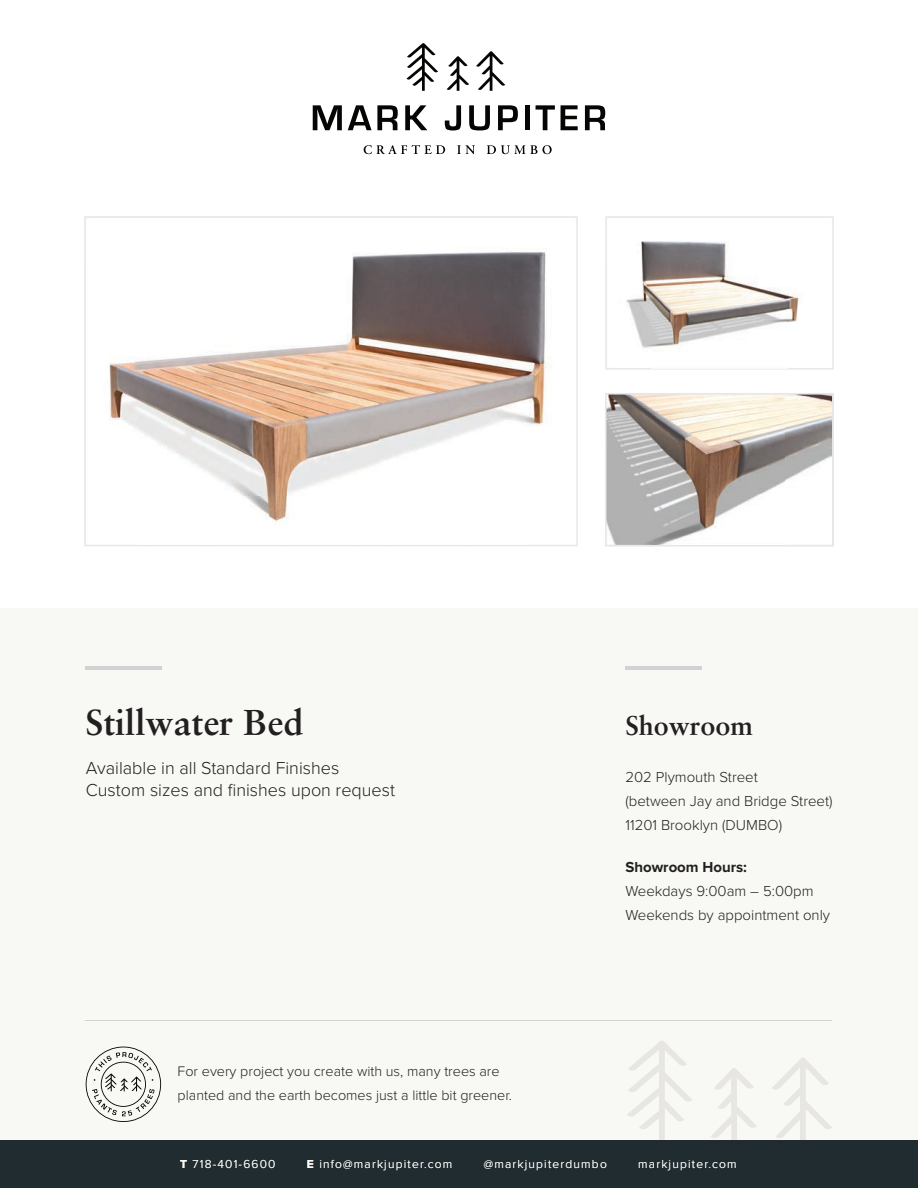
<style>
.page{position:relative;width:918px;height:1188px;background:#fff}
.page>*{position:absolute;margin:0;border:0;box-sizing:border-box;transform-origin:0 0}
.t1{font:700 36px "Sabon LT Pro";color:#231f20}
.t2{font:700 27px "Sabon LT Pro";color:#231f20}
.t3{font:300 18px/21.5px "Proxima Nova";color:#231f20}
.t4{font:300 15px/24px "Proxima Nova";color:#231f20}
.t5{font:700 15px "Proxima Nova";color:#231f20}
.t6{font:300 14.4px/24px "Proxima Nova";color:#231f20}
.t7{font:300 12px "Proxima Nova";letter-spacing:.1em;color:#f8f8f5}
.s1{font-weight:700}
</style>
<div class="page">
<div style="left:0;top:608px;width:918px;height:536px;background:#f8f8f5"></div>
<div style="left:0;top:1140px;width:918px;height:48px;background:#212c30"></div>
<svg style="left:407px;top:43px;width:31px;height:48px"></svg>
<svg style="left:476px;top:51px;width:29px;height:40px"></svg>
<svg style="left:447px;top:56px;width:22px;height:35px"></svg>
<svg style="left:313px;top:105px;width:29px;height:25px"></svg>
<svg style="left:348px;top:105px;width:50px;height:25px"></svg>
<svg style="left:405px;top:105px;width:22px;height:25px"></svg>
<svg style="left:445px;top:105px;width:16px;height:25px"></svg>
<svg style="left:469px;top:105px;width:21px;height:25px"></svg>
<svg style="left:498px;top:105px;width:20px;height:25px"></svg>
<hr style="left:525px;top:105px;width:4px;height:25px;background:#050504">
<svg style="left:536px;top:105px;width:19px;height:25px"></svg>
<svg style="left:561px;top:105px;width:17px;height:25px"></svg>
<svg style="left:585px;top:105px;width:20px;height:25px"></svg>
<svg style="left:364px;top:145px;width:81px;height:9px"></svg>
<svg style="left:457px;top:145px;width:18px;height:9px"></svg>
<svg style="left:487px;top:145px;width:65px;height:9px"></svg>
<hr style="left:85px;top:666px;width:77px;height:4px;background:#d1d2d4">
<svg style="left:627px;top:1041px;width:65px;height:99px"></svg>
<svg style="left:772px;top:1058px;width:60px;height:82px"></svg>
<svg style="left:711px;top:1068px;width:46px;height:72px"></svg>
<hr style="left:625px;top:666px;width:77px;height:4px;background:#d1d2d4">
<hr style="left:85px;top:1020px;width:747px;height:1px;background:#d1d2d4">
<svg style="left:86px;top:1047px;width:75px;height:75px"></svg>
<svg style="left:605px;top:216px;width:229px;height:154px"></svg>
<svg style="left:605px;top:393px;width:229px;height:153px"></svg>
<img style="left:135px;top:265px;width:392px;height:259px">
<img style="left:352px;top:252px;width:194px;height:13px">
<img style="left:109px;top:362px;width:26px;height:66px">
<img style="left:527px;top:264px;width:25px;height:162px">
<img style="left:652px;top:268px;width:135px;height:99px">
<img style="left:607px;top:218px;width:225px;height:50px">
<img style="left:607px;top:268px;width:45px;height:100px">
<img style="left:787px;top:268px;width:45px;height:100px">
<img style="left:652px;top:367px;width:135px;height:1px">
<img style="left:652px;top:445px;width:135px;height:98px">
<img style="left:607px;top:394px;width:225px;height:51px">
<img style="left:607px;top:444px;width:45px;height:101px">
<img style="left:787px;top:444px;width:45px;height:101px">
<img style="left:651px;top:543px;width:136px;height:2px">
<h1 class="t1" style="left:85px;top:700px;width:220px">Stillwater Bed</h1>
<p class="t3" style="left:86px;top:756px;width:311px">Available in all Standard Finishes<br>Custom sizes and finishes upon request</p>
<p class="t6" style="left:178px;top:1058px;width:336px">For every project you create with us, many trees are planted and the earth becomes just a little bit greener.</p>
<h2 class="t2" style="left:625px;top:709px;width:129px">Showroom</h2>
<p class="t4" style="left:625px;top:764px;width:209px">202 Plymouth Street<br>(between Jay and Bridge Street)<br>11201 Brooklyn (DUMBO)</p>
<p class="t5" style="left:625px;top:856px;width:123px">Showroom Hours:</p>
<p class="t4" style="left:625px;top:878px;width:206px">Weekdays 9:00am – 5:00pm<br>Weekends by appointment only</p>
<p class="t7" style="left:180px;top:1155px;width:97px"><span class="s1">T</span> 718-401-6600</p>
<p class="t7" style="left:307px;top:1155px;width:147px"><span class="s1">E</span> info@markjupiter.com</p>
<p class="t7" style="left:484px;top:1155px;width:125px">@markjupiterdumbo</p>
<p class="t7" style="left:638px;top:1155px;width:100px">markjupiter.com</p>
</div>
